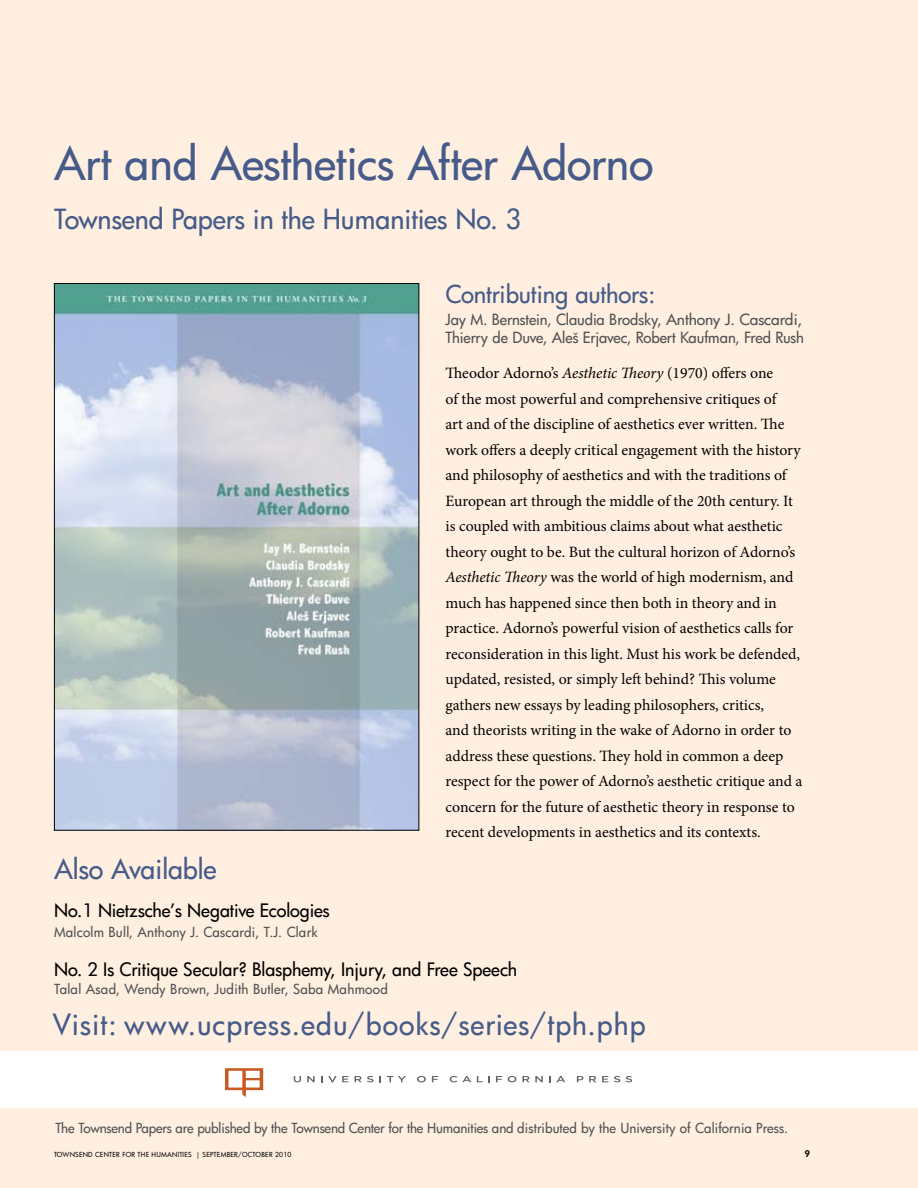
<style>
.page{position:relative;width:918px;height:1188px;background:#ffefe0}
.page>*{position:absolute;margin:0;border:0;box-sizing:border-box;transform-origin:0 0}
.t1{font:500 45px "Futura CE";letter-spacing:-.01em;color:#465b89}
.t2{font:500 28.5px "Futura CE";letter-spacing:.035em;color:#465b89}
.t3{font:500 27px "Futura CE";letter-spacing:-.005em;color:#465b89}
.t4{font:500 24px "Futura CE";letter-spacing:-.01em;color:#465b89}
.t5{font:500 18px "Futura CE";letter-spacing:-.005em;color:#000}
.t6{font:15.75px/25.5px "Minion Pro";color:#000}
.t7{font:500 15px/18px "Futura CE";letter-spacing:-.01em;color:#515254}
.t8{font:500 13.5px "Futura CE";color:#515254}
.t9{font:800 9px "Futura CE";color:#000}
.t10{font:500 6.75px "Futura CE";letter-spacing:.035em;color:#000}
.s1{font-style:italic}
</style>
<div class="page">
<img style="left:56px;top:285px;width:361px;height:544px">
<div style="left:0;top:1051px;width:918px;height:57px;background:#fff"></div>
<svg style="left:225px;top:1068px;width:38px;height:29px"></svg>
<svg style="left:294px;top:1076px;width:7px;height:6px"></svg>
<svg style="left:307px;top:1076px;width:8px;height:6px"></svg>
<svg style="left:321px;top:1076px;width:28px;height:6px"></svg>
<svg style="left:355px;top:1076px;width:18px;height:6px"></svg>
<svg style="left:379px;top:1076px;width:2px;height:6px"></svg>
<svg style="left:387px;top:1076px;width:19px;height:6px"></svg>
<svg style="left:417px;top:1076px;width:9px;height:6px"></svg>
<svg style="left:432px;top:1076px;width:6px;height:6px"></svg>
<svg style="left:450px;top:1076px;width:21px;height:6px"></svg>
<svg style="left:477px;top:1076px;width:12px;height:6px"></svg>
<svg style="left:496px;top:1076px;width:6px;height:6px"></svg>
<svg style="left:508px;top:1076px;width:8px;height:6px"></svg>
<svg style="left:522px;top:1076px;width:21px;height:6px"></svg>
<svg style="left:549px;top:1076px;width:16px;height:6px"></svg>
<svg style="left:577px;top:1076px;width:6px;height:6px"></svg>
<svg style="left:589px;top:1076px;width:7px;height:6px"></svg>
<svg style="left:602px;top:1076px;width:6px;height:6px"></svg>
<svg style="left:614px;top:1076px;width:6px;height:6px"></svg>
<svg style="left:626px;top:1076px;width:6px;height:6px"></svg>
<h1 class="t1" style="left:54px;top:133px;width:601px">Art and Aesthetics After Adorno</h1>
<h3 class="t3" style="left:54px;top:201px;width:469px">Townsend Papers in the Humanities No. 3</h3>
<h3 class="t4" style="left:446px;top:277px;width:211px">Contributing authors:</h3>
<p class="t7" style="left:446px;top:310px;width:360px">Jay M. Bernstein, Claudia Brodsky, Anthony J. Cascardi,<br>Thierry de Duve, Aleš Erjavec, Robert Kaufman, Fred Rush</p>
<h3 class="t3" style="left:54px;top:851px;width:164px">Also Available</h3>
<p class="t5" style="left:54px;top:898px;width:277px">No.1 Nietzsche’s Negative Ecologies</p>
<p class="t8" style="left:54px;top:922px;width:265px">Malcolm Bull, Anthony J. Cascardi, T.J. Clark</p>
<p class="t6" style="left:446px;top:361px;width:359px">Theodor Adorno’s <span class="s1">Aesthetic Theory</span> (1970) offers one<br>of the most powerful and comprehensive critiques of<br>art and of the discipline of aesthetics ever written. The work offers a deeply critical engagement with the history and philosophy of aesthetics and with the traditions of European art through the middle of the 20th century. It is coupled with ambitious claims about what aesthetic theory ought to be. But the cultural horizon of Adorno’s <span class="s1">Aesthetic Theory</span> was the world of high modernism, and much has happened since then both in theory and in practice. Adorno’s powerful vision of aesthetics calls for reconsideration in this light. Must his work be defended, updated, resisted, or simply left behind? This volume gathers new essays by leading philosophers, critics,<br>and theorists writing in the wake of Adorno in order to address these questions. They hold in common a deep respect for the power of Adorno’s aesthetic critique and a concern for the future of aesthetic theory in response to recent developments in aesthetics and its contexts.</p>
<p class="t5" style="left:54px;top:957px;width:465px">No. 2 Is Critique Secular? Blasphemy, Injury, and Free Speech</p>
<p class="t8" style="left:54px;top:979px;width:335px">Talal Asad, Wendy Brown, Judith Butler, Saba Mahmood</p>
<h2 class="t2" style="left:53px;top:1005px;width:594px">Visit: www.ucpress.edu/books/series/tph.php</h2>
<p class="t8" style="left:56px;top:1119px;width:734px">The Townsend Papers are published by the Townsend Center for the Humanities and distributed by the University of California Press.</p>
<p class="t10" style="left:54px;top:1150px;width:158px">TOWNSEND CENTER FOR THE HUMANITIES | September</p>
<p class="t10" style="left:238px;top:1150px;width:15px">/October</p>
<p class="t10" style="left:275px;top:1150px;width:18px">2010</p>
<p class="t9" style="left:805px;top:1148px;width:7px">9</p>
</div>
